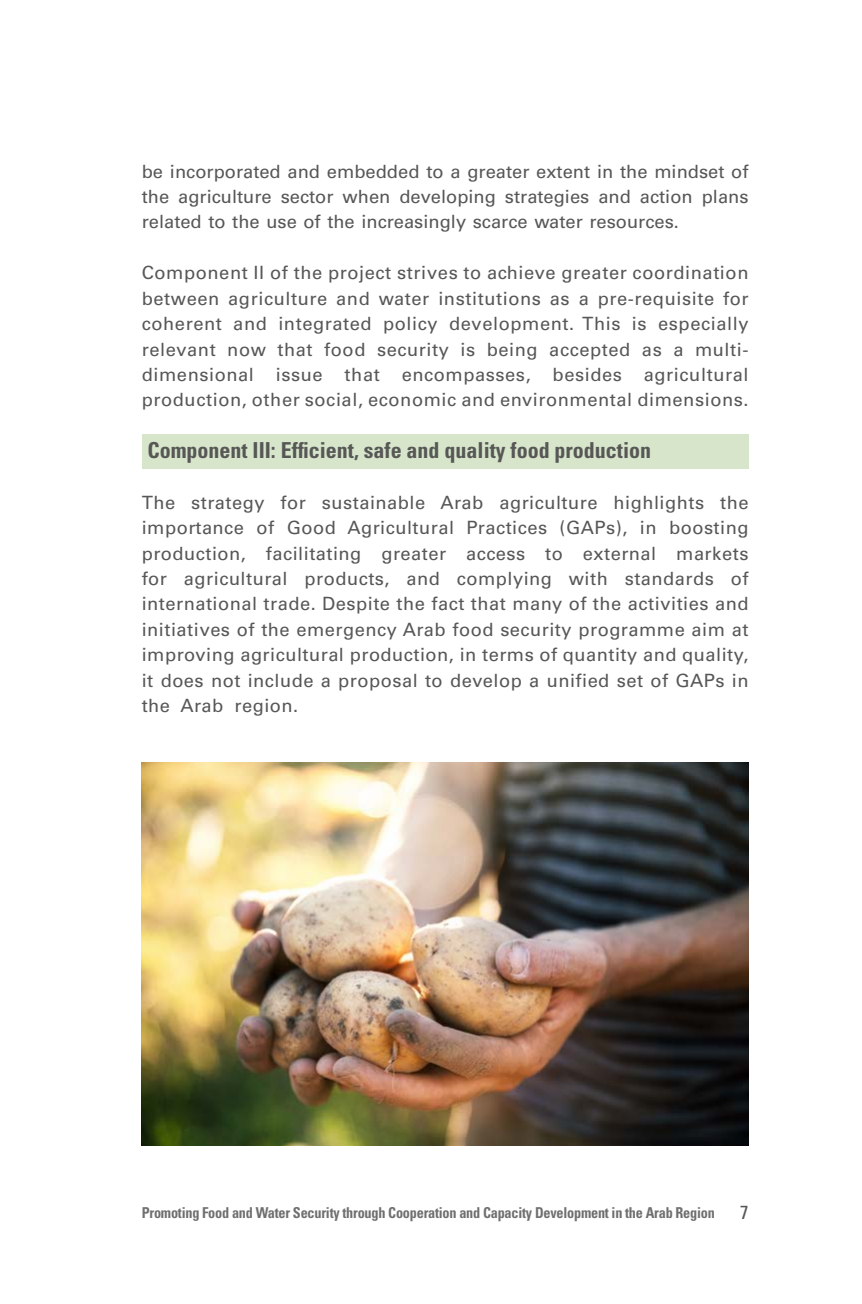
<style>
.page{position:relative;width:862px;height:1304px;background:#fff}
.page>*{position:absolute;margin:0;border:0;box-sizing:border-box;transform-origin:0 0}
.t1{font:700 condensed 22px "Univers";color:#575756}
.t2{font:condensed 19px "Univers";color:#575756}
.t3{font:18.2px/25.4px "Univers LT Std";letter-spacing:.025em;color:#575756;text-align:right}
.t4{font:18.2px/25.4px "Univers LT Std";color:#575756;text-align:right}
.t5{font:700 condensed 15px "Univers";letter-spacing:-.015em;color:#706f6f;scale:.95 1}
</style>
<div class="page">
<div style="left:142px;top:435px;width:606px;height:34px;background:#d7e6cb"></div>
<img style="left:142px;top:763px;width:606px;height:382px">
<p class="t4" style="left:142px;top:159px;width:608px">be incorporated and embedded to a greater extent in the mindset of plans</p>
<p class="t4" style="left:142px;top:184px;width:538px;text-align:left">the<br>related to the use of the increasingly scarce water resources.</p>
<p class="t3" style="left:142px;top:260px;width:608px">Component II of the project strives to achieve greater coordination for</p>
<p class="t4" style="left:178px;top:184px;width:95px">agriculture</p>
<p class="t3" style="left:343px;top:184px;width:49px">when</p>
<p class="t4" style="left:399px;top:184px;width:98px">developing</p>
<p class="t3" style="left:598px;top:184px;width:34px">and</p>
<p class="t4" style="left:505px;top:184px;width:86px">strategies</p>
<p class="t3" style="left:640px;top:184px;width:54px">action</p>
<p class="t3" style="left:281px;top:184px;width:54px">sector</p>
<p class="t3" style="left:142px;top:286px;width:79px">between</p>
<p class="t3" style="left:228px;top:286px;width:101px">agriculture</p>
<p class="t3" style="left:336px;top:286px;width:35px">and</p>
<p class="t3" style="left:438px;top:286px;width:104px">institutions</p>
<p class="t3" style="left:598px;top:286px;width:118px">pre-requisite</p>
<p class="t3" style="left:379px;top:286px;width:52px">water</p>
<p class="t3" style="left:550px;top:286px;width:21px">as</p>
<p class="t3" style="left:578px;top:286px;width:12px">a</p>
<p class="t3" style="left:142px;top:311px;width:82px">coherent</p>
<p class="t3" style="left:233px;top:311px;width:35px">and</p>
<p class="t3" style="left:278px;top:311px;width:95px">integrated</p>
<p class="t3" style="left:383px;top:311px;width:56px">policy</p>
<p class="t3" style="left:449px;top:311px;width:173px">development. This</p>
<p class="t3" style="left:632px;top:311px;width:16px">is</p>
<p class="t3" style="left:658px;top:311px;width:92px">especially</p>
<p class="t3" style="left:324px;top:337px;width:43px">food</p>
<p class="t3" style="left:487px;top:337px;width:53px">being</p>
<p class="t3" style="left:142px;top:337px;width:76px">relevant</p>
<p class="t3" style="left:142px;top:387px;width:608px">production, other social, economic and environmental dimensions.</p>
<p class="t1" style="left:147px;top:437px;width:505px">Component III: Efficient, safe and quality food production</p>
<p class="t3" style="left:720px;top:490px;width:30px">the</p>
<p class="t3" style="left:277px;top:337px;width:37px">that</p>
<p class="t3" style="left:549px;top:337px;width:83px">accepted</p>
<p class="t3" style="left:695px;top:337px;width:55px">multi-</p>
<p class="t3" style="left:377px;top:337px;width:73px">security</p>
<p class="t3" style="left:460px;top:337px;width:16px">is</p>
<p class="t3" style="left:642px;top:337px;width:21px">as</p>
<p class="t3" style="left:673px;top:337px;width:12px">a</p>
<p class="t3" style="left:227px;top:337px;width:40px">now</p>
<p class="t3" style="left:552px;top:362px;width:71px">besides</p>
<p class="t3" style="left:142px;top:362px;width:114px">dimensional</p>
<p class="t3" style="left:345px;top:362px;width:37px">that</p>
<p class="t3" style="left:644px;top:362px;width:106px">agricultural</p>
<p class="t3" style="left:276px;top:362px;width:48px">issue</p>
<p class="t3" style="left:402px;top:362px;width:131px">encompasses,</p>
<p class="t3" style="left:281px;top:490px;width:27px">for</p>
<p class="t3" style="left:142px;top:490px;width:35px">The</p>
<p class="t3" style="left:322px;top:490px;width:105px">sustainable</p>
<p class="t3" style="left:440px;top:490px;width:45px">Arab</p>
<p class="t3" style="left:499px;top:490px;width:100px">agriculture</p>
<p class="t3" style="left:613px;top:490px;width:92px">highlights</p>
<p class="t3" style="left:191px;top:490px;width:75px">strategy</p>
<p class="t3" style="left:142px;top:515px;width:104px">importance</p>
<p class="t3" style="left:142px;top:541px;width:106px">production,</p>
<p class="t3" style="left:256px;top:515px;width:19px">of</p>
<p class="t3" style="left:287px;top:515px;width:51px">Good</p>
<p class="t3" style="left:347px;top:515px;width:108px">Agricultural</p>
<p class="t3" style="left:266px;top:541px;width:97px">facilitating</p>
<p class="t3" style="left:381px;top:541px;width:66px">greater</p>
<p class="t3" style="left:466px;top:515px;width:82px">Practices</p>
<p class="t3" style="left:559px;top:515px;width:69px">(GAPs ,)</p>
<p class="t3" style="left:640px;top:515px;width:18px">in</p>
<p class="t3" style="left:466px;top:541px;width:61px">access</p>
<p class="t3" style="left:545px;top:541px;width:19px">to</p>
<p class="t3" style="left:583px;top:541px;width:75px">external</p>
<p class="t3" style="left:669px;top:515px;width:81px">boosting</p>
<p class="t3" style="left:676px;top:541px;width:74px">markets</p>
<p class="t3" style="left:142px;top:566px;width:27px">for</p>
<p class="t3" style="left:142px;top:591px;width:608px">international trade. Despite the fact that many of the activities and</p>
<p class="t3" style="left:142px;top:617px;width:608px">initiatives of the emergency Arab food security programme aim at</p>
<p class="t3" style="left:142px;top:642px;width:608px">improving agricultural production in, terms of quantity and quality,</p>
<p class="t3" style="left:142px;top:668px;width:608px">it does not include a proposal to develop a unified set of GAPs in</p>
<p class="t3" style="left:234px;top:693px;width:65px">region.</p>
<p class="t3" style="left:731px;top:566px;width:19px">of</p>
<p class="t3" style="left:184px;top:566px;width:105px">agricultural</p>
<p class="t3" style="left:304px;top:566px;width:86px">products,</p>
<p class="t3" style="left:406px;top:566px;width:35px">and</p>
<p class="t3" style="left:457px;top:566px;width:97px">complying</p>
<p class="t3" style="left:569px;top:566px;width:40px">with</p>
<p class="t3" style="left:625px;top:566px;width:91px">standards</p>
<p class="t3" style="left:180px;top:693px;width:45px">Arab</p>
<p class="t3" style="left:142px;top:693px;width:30px">the</p>
<p class="t5" style="left:142px;top:1204px;width:605px">Promoting Food and Water Security through Cooperation and Capacity Development in the Arab Region</p>
<p class="t2" style="left:740px;top:1200px;width:10px">7</p>
</div>
